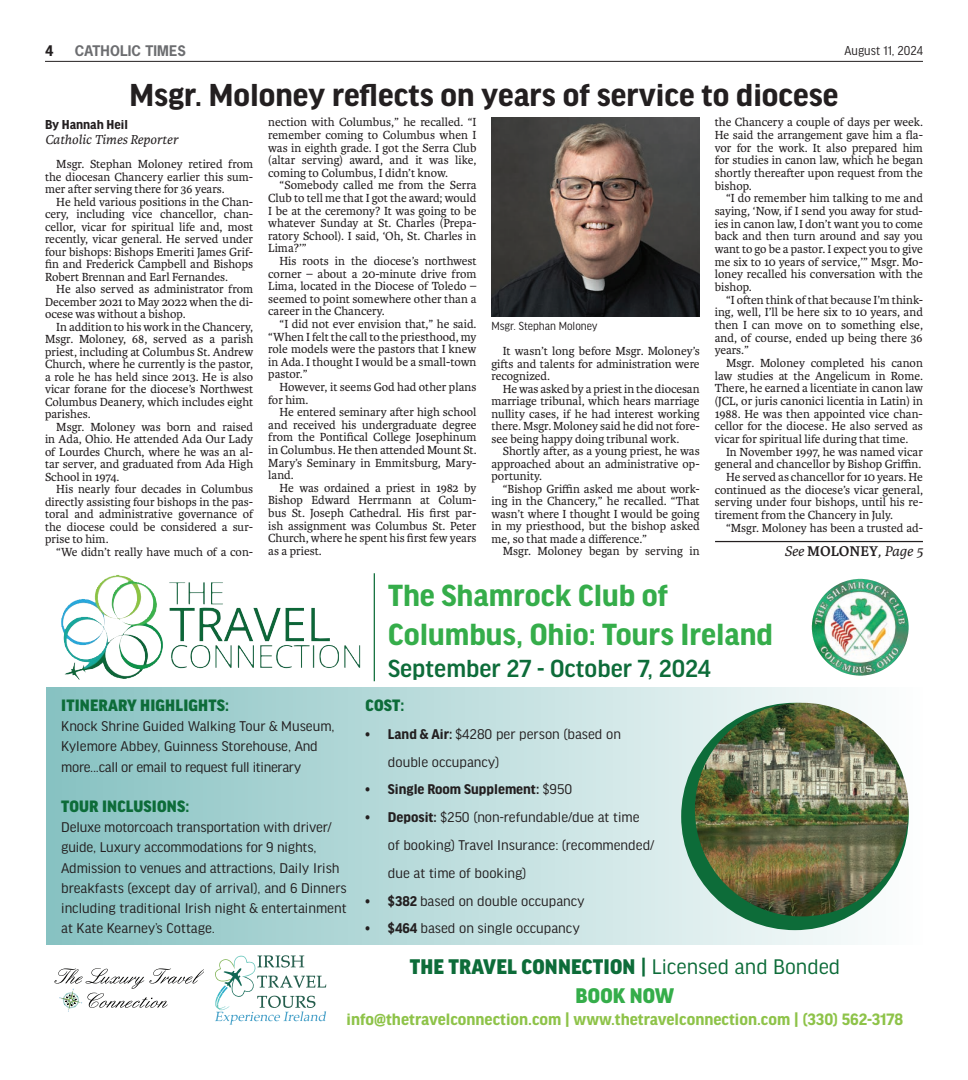
<style>
.page{position:relative;width:968px;height:1080px;background:#fff}
.page>*{position:absolute;margin:0;border:0;box-sizing:border-box;transform-origin:0 0}
.t1{font:700 33.75px "Good Headline Pro";color:#231f20}
.t2{font:700 32.5px/39px "Good Headline Pro";color:#35ad4a}
.t3{font:500 26.25px "Good Headline Pro";color:#0d6c39}
.t4{font:900 22.5px/28.2px "Good Headline Pro";letter-spacing:.01em;color:#0d6c39;text-align:center}
.t5{font:700 17.5px "Good Headline Pro";color:#8ec349}
.t6{font:900 17.5px "Good Headline Pro";letter-spacing:.01em;color:#0d6c39}
.t7{font:15px/20.2px "Good Headline Pro";color:#231f20}
.t8{font:700 15px "Good Headline Pro";color:#231f20}
.t9{font:italic 15px "Karmina";color:#231f20}
.t10{font:italic 13.75px "Karmina";color:#231f20}
.t11{font:700 13.75px "News Gothic Std";letter-spacing:.01em;color:#6c6d70}
.t12{font:13.75px "Good Headline Pro Narr";letter-spacing:.005em;color:#231f20}
.t13{font:700 13.75px "Good Headline Pro";color:#231f20}
.t14{font:700 13.75px "News Gothic Std";color:#231f20}
.t15{font:12.5px/12.6px "Karmina";color:#231f20;text-align:justify}
.t16{font:12.5px "Good Headline Pro Narr";color:#231f20}
.s1{font-weight:700;font-style:normal}
.s2{font-weight:700}
.s3{font-weight:400}
.s4{font-weight:500}
.s5{color:#35ad4a}
</style>
<div class="page">
<hr style="left:45px;top:61px;width:877px;height:1px;background:#231f20">
<img style="left:491px;top:117px;width:208px;height:200px">
<div style="left:46px;top:688px;width:876px;height:257px;background:linear-gradient(to right,#87c2c2,#fcfdfc)"></div>
<svg style="left:215px;top:955px;width:111px;height:70px"></svg>
<svg style="left:54px;top:968px;width:150px;height:44px"></svg>
<img style="left:818px;top:579px;width:41px;height:24px">
<img style="left:61px;top:575px;width:98px;height:105px">
<div style="left:681px;top:703px;width:227px;height:227px;background:#0d6c39;border-radius:50%"></div>
<img style="left:695px;top:703px;width:213px;height:213px;border-radius:107px">
<hr style="left:373px;top:573px;width:2px;height:108px;background:#0d6c39">
<hr style="left:715px;top:541px;width:207px;height:1px;background:#231f20">
<p class="t14" style="left:45px;top:41px;width:10px">4</p>
<p class="t11" style="left:75px;top:41px;width:112px">CATHOLIC TIMES</p>
<p class="t12" style="left:844px;top:44px;width:80px">August 11, 2024</p>
<h1 class="t1" style="left:129px;top:79px;width:710px">Msgr. Moloney reflects on years of service to diocese</h1>
<p class="t13" style="left:45px;top:118px;width:84px">By Hannah Heil</p>
<p class="t10" style="left:45px;top:132px;width:135px">Catholic Times Reporter</p>
<p class="t15" style="left:45px;top:158px;width:210px;text-indent:11px">Msgr. Stephan Moloney retired from the diocesan Chancery earlier this sum&shy;mer after serving there for 36 years.</p>
<p class="t15" style="left:45px;top:196px;width:210px;text-indent:11px">He held various positions in the Chan&shy;cery, including vice chancellor, chan&shy;cellor, vicar for spiritual life and, most recently, vicar general. He served under four bishops: Bishops Emeriti James Grif&shy;fin and Frederick Campbell and Bishops Robert Brennan and Earl Fernandes.</p>
<p class="t15" style="left:45px;top:283px;width:210px;text-indent:11px">He also served as administrator from December 2021 to May 2022 when the di&shy;ocese was without a bishop.</p>
<p class="t15" style="left:45px;top:321px;width:210px;text-indent:11px">In addition to his work in the Chancery, Msgr. Moloney, 68, served as a parish priest, including at Columbus St. Andrew Church, where he currently is the pastor, a role he has held since 2013. He is also vicar forane for the diocese’s Northwest Columbus Deanery, which includes eight parishes.</p>
<p class="t15" style="left:45px;top:421px;width:210px;text-indent:11px">Msgr. Moloney was born and raised in Ada, Ohio. He attended Ada Our Lady of Lourdes Church, where he was an al&shy;tar server, and graduated from Ada High School in 1974.</p>
<p class="t15" style="left:45px;top:483px;width:210px;text-indent:11px">His nearly four decades in Columbus directly assisting four bishops in the pas&shy;toral and administrative governance of the diocese could be considered a sur&shy;prise to him.</p>
<p class="t15" style="left:56px;top:545px;width:198px">“We didn’t really have much of a con-</p>
<p class="t15" style="left:268px;top:116px;width:210px">nection with Columbus,” he recalled. “I remember coming to Columbus when I was in eighth grade. I got the Serra Club (altar serving) award, and it was like, coming to Columbus, I didn’t know.</p>
<p class="t15" style="left:268px;top:179px;width:210px;text-indent:11px">“Somebody called me from the Serra Club to tell me that I got the award; would I be at the ceremony? It was going to be whatever Sunday at St. Charles (Prepa&shy;ratory School). I said, ‘Oh, St. Charles in Lima?’”</p>
<p class="t15" style="left:268px;top:255px;width:210px;text-indent:11px">His roots in the diocese’s northwest corner – about a 20-minute drive from Lima, located in the Diocese of Toledo – seemed to point somewhere other than a career in the Chancery.</p>
<p class="t15" style="left:268px;top:318px;width:210px;text-indent:11px">“I did not ever envision that,” he said. “When I felt the call to the priesthood, my role models were the pastors that I knew in Ada. I thought I would be a small-town pastor.”</p>
<p class="t15" style="left:268px;top:381px;width:210px;text-indent:11px">However, it seems God had other plans for him.</p>
<p class="t15" style="left:268px;top:406px;width:210px;text-indent:11px">He entered seminary after high school and received his undergraduate degree from the Pontifical College Josephinum in Columbus. He then attended Mount St.<br>Mary’s Seminary in Emmitsburg, Mary&shy;land.</p>
<p class="t15" style="left:268px;top:482px;width:210px;text-indent:11px">He was ordained a priest in 1982 by Bishop Edward Herrmann at Colum&shy;bus St. Joseph Cathedral. His first par&shy;ish assignment was Columbus St. Peter Church, where he spent his first few years as a priest.</p>
<p class="t16" style="left:491px;top:320px;width:108px">Msgr. Stephan Moloney</p>
<p class="t15" style="left:491px;top:345px;width:210px;text-indent:11px">It wasn’t long before Msgr. Moloney’s gifts and talents for administration were recognized.</p>
<p class="t15" style="left:491px;top:383px;width:210px;text-indent:11px">He was asked by a priest in the diocesan marriage tribunal, which hears marriage nullity cases, if he had interest working there. Msgr. Moloney said he did not fore&shy;see being happy doing tribunal work.</p>
<p class="t15" style="left:491px;top:445px;width:210px;text-indent:11px">Shortly after, as a young priest, he was approached about an administrative op&shy;portunity.</p>
<p class="t15" style="left:491px;top:483px;width:210px;text-indent:11px">“Bishop Griffin asked me about work&shy;ing in the Chancery,” he recalled. “That wasn’t where I thought I would be going in my priesthood, but the bishop asked me, so that made a difference.”</p>
<p class="t15" style="left:503px;top:545px;width:198px">Msgr. Moloney began by serving in</p>
<p class="t15" style="left:714px;top:116px;width:210px">the Chancery a couple of days per week.<br>He said the arrangement gave him a fla&shy;vor for the work. It also prepared him for studies in canon law, which he began shortly thereafter upon request from the bishop.</p>
<p class="t15" style="left:714px;top:192px;width:210px;text-indent:11px">“I do remember him talking to me and saying, ‘Now, if I send you away for stud&shy;ies in canon law, I don’t want you to come back and then turn around and say you want to go be a pastor. I expect you to give me six to 10 years of service,’” Msgr. Mo&shy;loney recalled his conversation with the bishop.</p>
<p class="t15" style="left:714px;top:293px;width:210px;text-indent:11px">“I often think of that because I’m think&shy;ing, well, I’ll be here six to 10 years, and then I can move on to something else, and, of course, ended up being there 36 years.”</p>
<p class="t15" style="left:714px;top:357px;width:210px;text-indent:11px">Msgr. Moloney completed his canon law studies at the Angelicum in Rome.<br>There, he earned a licentiate in canon law (JCL, or juris canonici licentia in Latin) in 1988. He was then appointed vice chan&shy;cellor for the diocese. He also served as vicar for spiritual life during that time.</p>
<p class="t15" style="left:726px;top:445px;width:198px">In November 1997, he was named vicar</p>
<p class="t15" style="left:714px;top:458px;width:208px">general and chancellor by Bishop Griffin.</p>
<p class="t15" style="left:726px;top:471px;width:198px">He served as chancellor for 10 years. He</p>
<p class="t15" style="left:714px;top:483px;width:210px">continued as the diocese’s vicar general,</p>
<p class="t15" style="left:714px;top:496px;width:210px">serving under four bishops, until his re-</p>
<p class="t15" style="left:714px;top:509px;width:180px">tirement from the Chancery in July.</p>
<p class="t15" style="left:726px;top:521px;width:198px">“Msgr. Moloney has been a trusted ad-</p>
<p class="t9" style="left:784px;top:543px;width:140px">See <span class="s1">MOLONEY</span>, Page 5</p>
<h2 class="t2" style="left:388px;top:577px;width:386px">The Shamrock Club of<br>Columbus, Ohio: Tours Ireland</h2>
<h3 class="t3" style="left:388px;top:656px;width:324px">September 27 - October 7, 2024</h3>
<h3 class="t6" style="left:61px;top:697px;width:169px">ITINERARY HIGHLIGHTS:</h3>
<p class="t7" style="left:61px;top:716px;width:275px">Knock Shrine Guided Walking Tour &amp; Museum,<br>Kylemore Abbey, Guinness Storehouse, And more...call or email to request full itinerary</p>
<h3 class="t6" style="left:61px;top:798px;width:129px">TOUR INCLUSIONS:</h3>
<p class="t7" style="left:61px;top:817px;width:287px">Deluxe motorcoach transportation with driver/ guide, Luxury accommodations for 9 nights, Admission to venues and attractions, Daily Irish breakfasts (except day of arrival), and 6 Dinners including traditional Irish night &amp; entertainment at Kate Kearney’s Cottage.</p>
<h3 class="t6" style="left:365px;top:697px;width:40px">COST:</h3>
<p class="t7" style="left:388px;top:720px;width:234px;line-height:27.8px;text-indent:-22px"><span class="s2">• Land &amp; Air:</span> $4280 per person (based on double occupancy)</p>
<p class="t8" style="left:365px;top:782px;width:208px">• Single Room Supplement: <span class="s3">$950</span></p>
<p class="t7" style="left:388px;top:804px;width:268px;line-height:27.8px;text-indent:-22px"><span class="s2">• Deposit:</span> $250 (non-refundable/due at time of booking) Travel Insurance: (recommended/ due at time of booking)</p>
<p class="t7" style="left:365px;top:891px;width:221px"><span class="s2">• $382</span> based on double occupancy</p>
<p class="t7" style="left:365px;top:919px;width:216px"><span class="s2">• $464</span> based on single occupancy</p>
<h3 class="t4" style="left:409px;top:954px;width:432px">THE TRAVEL CONNECTION <span class="s4">|</span> <span class="s3">Licensed and Bonded<br></span><span class="s5">BOOK NOW</span></h3>
<h3 class="t5" style="left:346px;top:1011px;width:558px">info@thetravelconnection.com | www.thetravelconnection.com | (330) 562-3178</h3>
</div>
